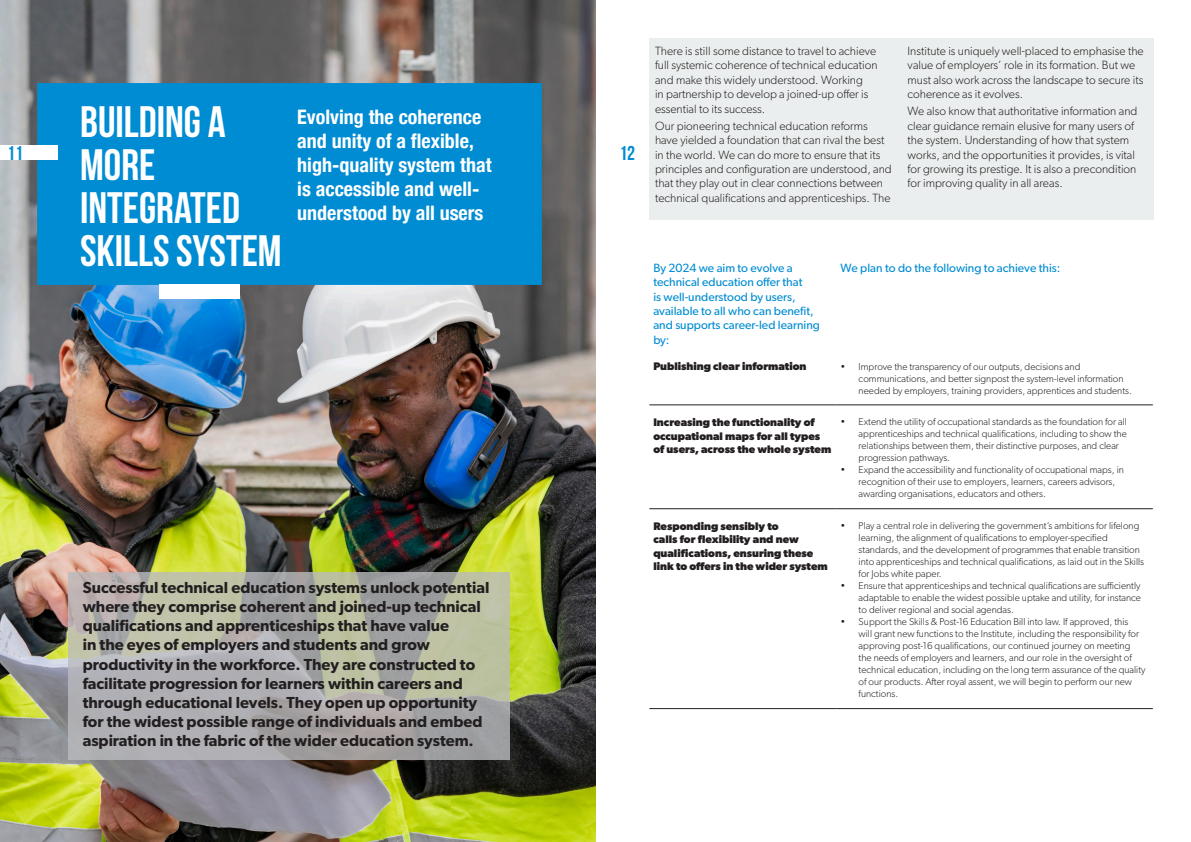
<style>
.page{position:relative;width:1191px;height:842px;background:#fff}
.page>*{position:absolute;margin:0;border:0;box-sizing:border-box;transform-origin:0 0}
._48_Header_white_Beb{font:44px/43px "Bebas Neue";color:#fff}
._9_Contents_black_Be{font:700 condensed 20px/24px "Helvetica Neue";color:#fff}
._20_Contents_black_B{font:20px "Bebas Neue";color:#008cd2}
._9_Contents_black_Be-2{font:600 16px/19.2px "Gibson";color:#231f20}
._9_Contents_black_Be-3{font:300 12px/14.4px "Gibson";color:#231f20}
._9_Contents_black_Be-4{font:12px/14.4px "Gibson";color:#008cd2}
._9_Contents_black_Be-5{font:700 11px/13.2px "Gibson";color:#231f20}
.t1{font:300 10px/12px "Gibson";color:#231f20}
</style>
<div class="page">
<img style="left:0;top:0;width:595px;height:842px">
<svg style="left:69px;top:573px;width:441px;height:187px;background:#afafa8"></svg>
<div style="left:37px;top:83px;width:505px;height:202px;background:#008cd2"></div>
<div style="left:159px;top:284px;width:81px;height:15px;background:#fff"></div>
<div style="left:0;top:146px;width:57px;height:14px;background:#fff"></div>
<hr style="left:649px;top:404px;width:187px;height:1px;background:#231f20">
<hr style="left:836px;top:404px;width:316px;height:1px;background:#231f20">
<hr style="left:649px;top:508px;width:187px;height:1px;background:#231f20">
<hr style="left:836px;top:508px;width:316px;height:1px;background:#231f20">
<hr style="left:649px;top:708px;width:187px;height:1px;background:#231f20">
<hr style="left:836px;top:708px;width:316px;height:1px;background:#231f20">
<div style="left:649px;top:38px;width:504px;height:182px;background:#ebeeee"></div>
<p class="_20_Contents_black_B" style="left:7px;top:142px;width:17px">11</p>
<p class="_48_Header_white_Beb" style="left:80px;top:99px;width:147px">BUILDING A<br>MORE</p>
<p class="_48_Header_white_Beb" style="left:80px;top:185px;width:161px">INTEGRATED</p>
<p class="_48_Header_white_Beb" style="left:80px;top:228px;width:203px">SKILLS SYSTEM</p>
<p class="_9_Contents_black_Be" style="left:297px;top:103px;width:196px">Evolving the coherence and unity of a flexible, high-quality system that is accessible and well&shy;understood by all users</p>
<p class="_9_Contents_black_Be-2" style="left:83px;top:577px;width:408px">Successful technical education systems unlock potential where they comprise coherent and joined-up technical qualifications and apprenticeships that have value<br>in the eyes of employers and students and grow productivity in the workforce. They are constructed to facilitate progression for learners within careers and through educational levels. They open up opportunity for the widest possible range of individuals and embed aspiration in the fabric of the wider education system.</p>
<p class="_20_Contents_black_B" style="left:619px;top:142px;width:17px">12</p>
<p class="_9_Contents_black_Be-3" style="left:655px;top:43px;width:224px">There is still some distance to travel to achieve full systemic coherence of technical education and make this widely understood. Working<br>in partnership to develop a joined-up offer is essential to its success.</p>
<p class="_9_Contents_black_Be-3" style="left:655px;top:118px;width:238px">Our pioneering technical education reforms have yielded a foundation that can rival the best in the world. We can do more to ensure that its principles and configuration are understood, and that they play out in clear connections between technical qualifications and apprenticeships. The</p>
<p class="_9_Contents_black_Be-3" style="left:907px;top:43px;width:238px">Institute is uniquely well-placed to emphasise the value of employers’ role in its formation. But we must also work across the landscape to secure its coherence as it evolves.</p>
<p class="_9_Contents_black_Be-3" style="left:907px;top:104px;width:231px">We also know that authoritative information and clear guidance remain elusive for many users of the system. Understanding of how that system works, and the opportunities it provides, is vital for growing its prestige. It is also a precondition for improving quality in all areas.</p>
<p class="_9_Contents_black_Be-4" style="left:653px;top:260px;width:168px">By 2024 we aim to evolve a technical education offer that<br>is well-understood by users, available to all who can benefit, and supports career-led learning by:</p>
<p class="_9_Contents_black_Be-4" style="left:840px;top:260px;width:221px">We plan to do the following to achieve this:</p>
<p class="_9_Contents_black_Be-5" style="left:653px;top:360px;width:155px">Publishing clear information</p>
<p class="t1" style="left:858px;top:360px;width:275px;text-indent:-18px">• Improve the transparency of our outputs, decisions and communications, and better signpost the system-level information needed by employers, training providers, apprentices and students.</p>
<p class="_9_Contents_black_Be-5" style="left:653px;top:416px;width:179px">Increasing the functionality of occupational maps for all types of users, across the whole system</p>
<p class="t1" style="left:858px;top:416px;width:270px;text-indent:-18px">• Extend the utility of occupational standards as the foundation for all apprenticeships and technical qualifications, including to show the relationships between them, their distinctive purposes, and clear progression pathways.</p>
<p class="t1" style="left:858px;top:464px;width:267px;text-indent:-18px">• Expand the accessibility and functionality of occupational maps, in recognition of their use to employers, learners, careers advisors, awarding organisations, educators and others.</p>
<p class="_9_Contents_black_Be-5" style="left:653px;top:519px;width:176px">Responding sensibly to<br>calls for flexibility and new qualifications, ensuring these link to offers in the wider system</p>
<p class="t1" style="left:858px;top:520px;width:287px;text-indent:-18px">• Play a central role in delivering the government’s ambitions for lifelong learning, the alignment of qualifications to employer-specified standards, and the development of programmes that enable transition into apprenticeships and technical qualifications, as laid out in the Skills for Jobs white paper.</p>
<p class="t1" style="left:858px;top:580px;width:284px;text-align:justify;text-indent:-18px">• Ensure that apprenticeships and technical qualifications are sufficiently adaptable to enable the widest possible uptake and utility, for instance to deliver regional and social agendas.</p>
<p class="t1" style="left:858px;top:616px;width:288px;text-indent:-18px">• Support the Skills &amp; Post-16 Education Bill into law. If approved, this<br>will grant new functions to the Institute, including the responsibility for approving post-16 qualifications, our continued journey on meeting the needs of employers and learners, and our role in the oversight of technical education, including on the long term assurance of the quality of our products. After royal assent, we will begin to perform our new functions.</p>
</div>
